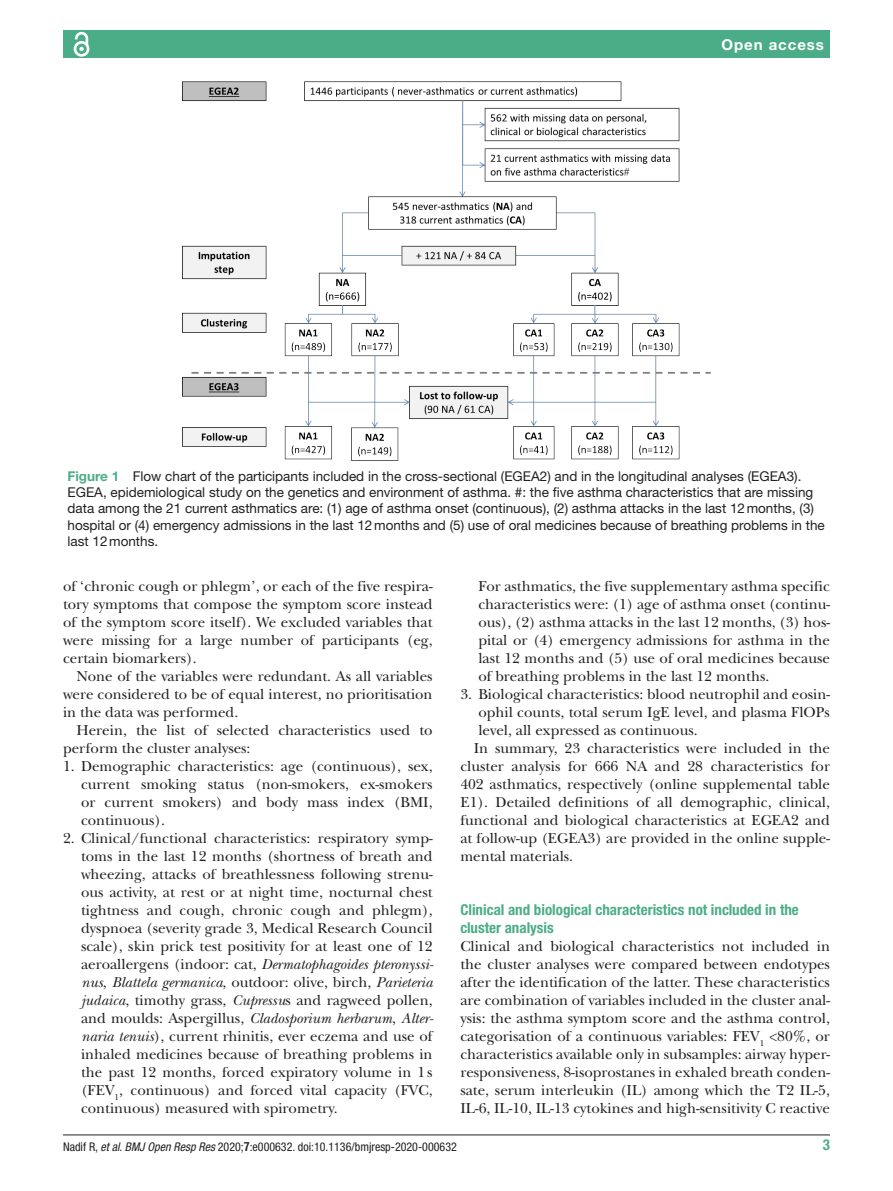
<style>
.page{position:relative;width:893px;height:1191px;background:#fff}
.page>*{position:absolute;margin:0;border:0;box-sizing:border-box;transform-origin:0 0}
.t1{font:15px/18px "New Baskerville";color:#231f20;text-align:justify}
.t2{font:700 condensed 15px/18px "Helvetica Neue LT Std";color:#4bad87}
.t3{font:700 15px "Helvetica Neue LT Std";letter-spacing:.065em;color:#fff}
.t4{font:13.5px/16.2px "Helvetica Neue LT Std";color:#231f20}
.t5{font:condensed 12px "Helvetica Neue LT Std";color:#231f20}
.s1{font-weight:700;color:#4bad87}
.s2{font-style:italic}
.s3{font-family:"Helvetica";font-weight:700}
</style>
<div class="page">
<hr style="left:63px;top:1134px;width:767px;height:1px;background:#231f20">
<div style="left:63px;top:31px;width:767px;height:27px;background:#4bad87"></div>
<svg style="left:73px;top:31px;width:17px;height:26px"></svg>
<img style="left:183px;top:81px;width:527px;height:380px">
<p class="t3" style="left:721px;top:35px;width:104px">Open access</p>
<p class="t4" style="left:68px;top:468px;width:759px"><span class="s1">Figure 1</span> Flow chart of the participants included in the cross-sectional (EGEA2) and in the longitudinal analyses (EGEA3).<br>EGEA, epidemiological study on the genetics and environment of asthma. #: the five asthma characteristics that are missing data among the 21 current asthmatics are: (1) age of asthma onset (continuous), (2) asthma attacks in the last 12months, (3) hospital or (4) emergency admissions in the last 12months and (5) use of oral medicines because of breathing problems in the last 12months.</p>
<p class="t1" style="left:63px;top:577px;width:371px">of ‘chronic cough or phlegm’, or each of the five respira&shy;tory symptoms that compose the symptom score instead of the symptom score itself). We excluded variables that were missing for a large number of participants (eg, certain biomarkers).</p>
<p class="t1" style="left:63px;top:667px;width:371px;text-indent:14px">None of the variables were redundant. As all variables were considered to be of equal interest, no prioritisation in the data was performed.</p>
<p class="t1" style="left:63px;top:721px;width:371px;text-indent:14px">Herein, the list of selected characteristics used to perform the cluster analyses:</p>
<p class="t1" style="left:81px;top:757px;width:353px;text-indent:-18px">1. Demographic characteristics: age (continuous), sex, current smoking status (non-smokers, ex-smokers or current smokers) and body mass index (BMI, continuous).</p>
<p class="t1" style="left:81px;top:829px;width:354px;text-indent:-18px">2. Clinical/functional characteristics: respiratory symp&shy;toms in the last 12 months (shortness of breath and wheezing, attacks of breathlessness following strenu&shy;ous activity, at rest or at night time, nocturnal chest tightness and cough, chronic cough and phlegm), dyspnoea (severity grade 3, Medical Research Council scale), skin prick test positivity for at least one of 12 aeroallergens (indoor: cat, <span class="s2">Dermatophagoides pteronyssi&shy;nus</span>, <span class="s2">Blattela germanica</span>, outdoor: olive, birch, <span class="s2">Parieteria judaica</span>, timothy grass, <span class="s2">Cupressu</span>s and ragweed pollen, and moulds: Aspergillus, <span class="s2">Cladosporium herbarum</span>, <span class="s2">Alter&shy;naria tenuis</span>), current rhinitis, ever eczema and use of inhaled medicines because of breathing problems in the past 12 months, forced expiratory volume in 1s (FEV<sub>1</sub>, continuous) and forced vital capacity (FVC, continuous) measured with spirometry.</p>
<p class="t1" style="left:478px;top:577px;width:353px">For asthmatics, the five supplementary asthma specific characteristics were: (1) age of asthma onset (continu&shy;ous), (2) asthma attacks in the last 12 months, (3) hos&shy;pital or (4) emergency admissions for asthma in the last 12 months and (5) use of oral medicines because of breathing problems in the last 12 months.</p>
<p class="t1" style="left:460px;top:685px;width:371px">3. Biological characteristics: blood neutrophil and eosin-</p>
<p class="t1" style="left:478px;top:703px;width:353px">ophil counts, total serum IgE level, and plasma FlOPs</p>
<p class="t1" style="left:478px;top:721px;width:221px">level, all expressed as continuous.</p>
<p class="t1" style="left:474px;top:739px;width:358px">In summary, 23 characteristics were included in the</p>
<p class="t1" style="left:460px;top:757px;width:371px">cluster analysis for 666 NA and 28 characteristics for</p>
<p class="t1" style="left:460px;top:775px;width:371px">402 asthmatics, respectively (online supplemental table</p>
<p class="t1" style="left:460px;top:793px;width:371px">E1). Detailed definitions of all demographic, clinical,</p>
<p class="t1" style="left:460px;top:811px;width:371px">functional and biological characteristics at EGEA2 and</p>
<p class="t1" style="left:460px;top:829px;width:371px">at follow-up (EGEA3) are provided in the online supple-</p>
<p class="t1" style="left:460px;top:847px;width:114px">mental materials.</p>
<p class="t2" style="left:460px;top:900px;width:340px">Clinical and biological characteristics not included in the cluster analysis</p>
<p class="t1" style="left:460px;top:937px;width:371px">Clinical and biological characteristics not included in the cluster analyses were compared between endotypes after the identification of the latter. These characteristics are combination of variables included in the cluster anal&shy;ysis: the asthma symptom score and the asthma control, categorisation of a continuous variables: FEV<sub>1</sub> &lt;80%, or characteristics available only in subsamples: airway hyper&shy;responsiveness, 8-isoprostanes in exhaled breath conden&shy;sate, serum interleukin (IL) among which the T2 IL-5, IL-6, IL-10, IL-13 cytokines and high-sensitivity C reactive</p>
<p class="t5" style="left:63px;top:1139px;width:395px">Nadif R, <span class="s2">et al</span>. <span class="s2">BMJ Open Resp Res</span> 2020;<span class="s3">7</span>:e000632. doi:10.1136/bmjresp-2020-000632</p>
<p class="t2" style="left:823px;top:1135px;width:9px">3</p>
</div>
